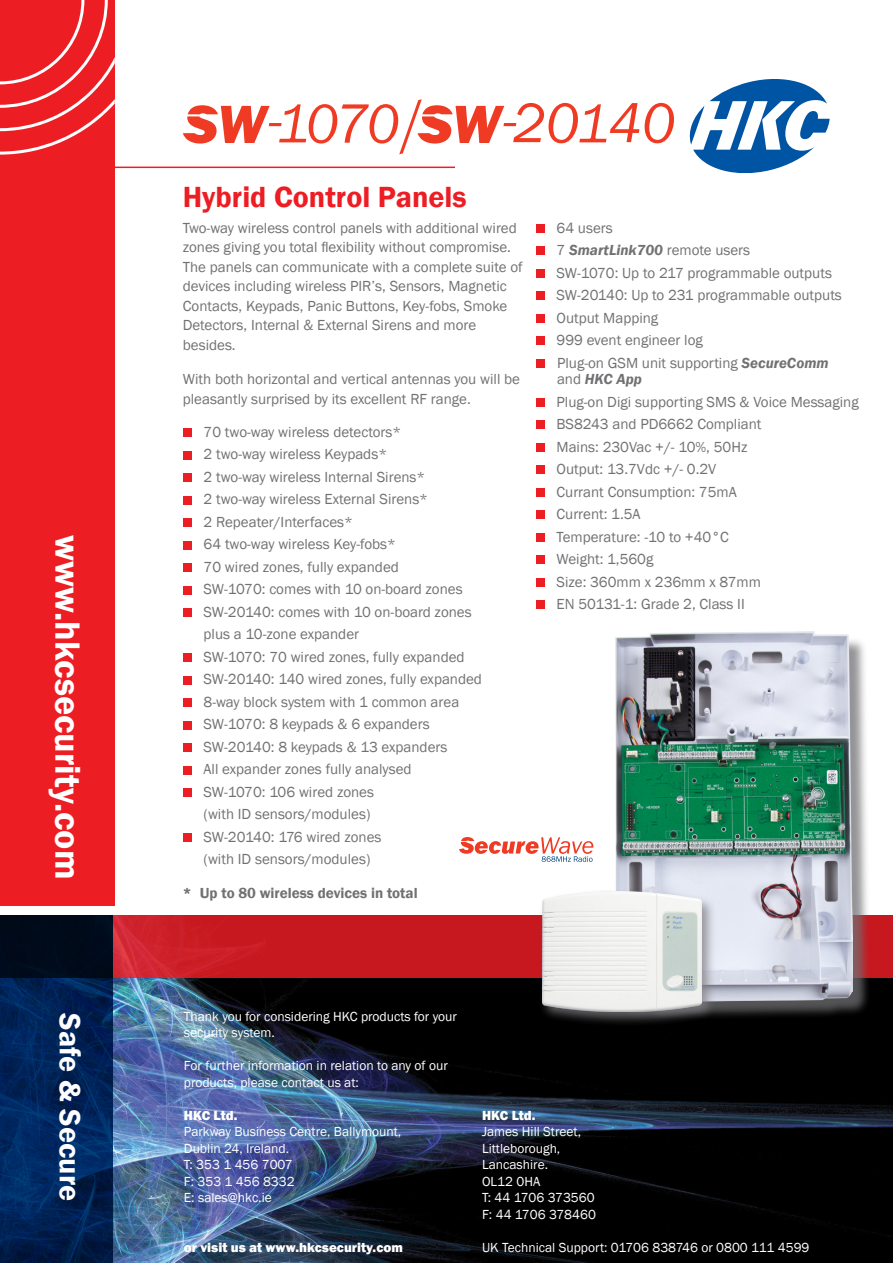
<style>
.page{position:relative;width:893px;height:1263px;background:#fff}
.page>*{position:absolute;margin:0;border:0;box-sizing:border-box;transform-origin:0 0}
.t1{font:600 36px "Franklin Gothic";color:#fff}
.t2{font:600 30.15px "Franklin Gothic";color:#fff}
.t3{font:600 30px "Franklin Gothic";color:#ed1d24}
.t4{font:15px/22.5px "Franklin Gothic";color:#717073}
.t5{font:600 15px "Franklin Gothic";color:#717073}
.t6{font:13.5px/16.5px "Franklin Gothic";color:#fff}
.t7{font:800 13.5px "Franklin Gothic";color:#fff}
.s1{font-weight:600;font-style:italic}
</style>
<div class="page">
<img style="left:113px;top:978px;width:780px;height:285px">
<svg style="left:113px;top:915px;width:780px;height:63px;background:#c81a21"></svg>
<svg style="left:0;top:915px;width:113px;height:348px;background:#001f4d"></svg>
<div style="left:0;top:0;width:115px;height:906px;background:#ed1d24"></div>
<svg style="left:0;top:0;width:115px;height:155px"></svg>
<svg style="left:689px;top:79px;width:141px;height:95px"></svg>
<hr style="left:105px;top:167px;width:350px;height:1px;background:#ed1d24">
<svg style="left:459px;top:837px;width:134px;height:25px"></svg>
<div style="left:536px;top:224px;width:8px;height:9px;background:#ed1d24"></div>
<div style="left:536px;top:247px;width:8px;height:8px;background:#ed1d24"></div>
<div style="left:536px;top:269px;width:8px;height:9px;background:#ed1d24"></div>
<div style="left:536px;top:292px;width:8px;height:8px;background:#ed1d24"></div>
<div style="left:536px;top:314px;width:8px;height:9px;background:#ed1d24"></div>
<div style="left:536px;top:337px;width:8px;height:8px;background:#ed1d24"></div>
<div style="left:536px;top:359px;width:8px;height:9px;background:#ed1d24"></div>
<div style="left:536px;top:398px;width:8px;height:9px;background:#ed1d24"></div>
<div style="left:536px;top:421px;width:8px;height:8px;background:#ed1d24"></div>
<div style="left:536px;top:443px;width:8px;height:9px;background:#ed1d24"></div>
<div style="left:536px;top:466px;width:8px;height:8px;background:#ed1d24"></div>
<div style="left:536px;top:488px;width:8px;height:9px;background:#ed1d24"></div>
<div style="left:536px;top:511px;width:8px;height:8px;background:#ed1d24"></div>
<div style="left:536px;top:533px;width:8px;height:9px;background:#ed1d24"></div>
<div style="left:536px;top:556px;width:8px;height:8px;background:#ed1d24"></div>
<div style="left:536px;top:578px;width:8px;height:9px;background:#ed1d24"></div>
<div style="left:536px;top:601px;width:8px;height:8px;background:#ed1d24"></div>
<svg style="left:645px;top:103px;width:29px;height:40px"></svg>
<svg style="left:183px;top:99px;width:456px;height:55px"></svg>
<div style="left:183px;top:428px;width:8px;height:9px;background:#ed1d24"></div>
<div style="left:183px;top:451px;width:8px;height:8px;background:#ed1d24"></div>
<div style="left:183px;top:473px;width:8px;height:9px;background:#ed1d24"></div>
<div style="left:183px;top:496px;width:8px;height:8px;background:#ed1d24"></div>
<div style="left:183px;top:518px;width:8px;height:9px;background:#ed1d24"></div>
<div style="left:183px;top:541px;width:8px;height:8px;background:#ed1d24"></div>
<div style="left:183px;top:563px;width:8px;height:9px;background:#ed1d24"></div>
<div style="left:183px;top:586px;width:8px;height:8px;background:#ed1d24"></div>
<div style="left:183px;top:608px;width:8px;height:9px;background:#ed1d24"></div>
<div style="left:183px;top:653px;width:8px;height:9px;background:#ed1d24"></div>
<div style="left:183px;top:676px;width:8px;height:8px;background:#ed1d24"></div>
<div style="left:183px;top:698px;width:8px;height:9px;background:#ed1d24"></div>
<div style="left:183px;top:721px;width:8px;height:8px;background:#ed1d24"></div>
<div style="left:183px;top:743px;width:8px;height:9px;background:#ed1d24"></div>
<div style="left:183px;top:766px;width:8px;height:8px;background:#ed1d24"></div>
<div style="left:183px;top:788px;width:8px;height:9px;background:#ed1d24"></div>
<div style="left:183px;top:833px;width:8px;height:9px;background:#ed1d24"></div>
<div style="left:619px;top:634px;width:252px;height:386px;background:#717073;opacity:.75"></div>
<img style="left:616px;top:631px;width:237px;height:371px">
<div style="left:539px;top:889px;width:178px;height:137px;background:#807f83;opacity:.75"></div>
<img style="left:542px;top:892px;width:160px;height:119px">
<h1 class="t1" style="left:90px;top:535px;width:346px;rotate:90deg">www.hkcsecurity.com</h1>
<h2 class="t2" style="left:88px;top:1013px;width:189px;rotate:90deg">Safe &amp; Secure</h2>
<h3 class="t3" style="left:183px;top:178px;width:285px">Hybrid Control Panels</h3>
<p class="t4" style="left:183px;top:218px;width:341px;line-height:19.5px">Two-way wireless control panels with additional wired zones giving you total flexibility without compromise.<br>The panels can communicate with a complete suite of devices including wireless PIR’s, Sensors, Magnetic Contacts, Keypads, Panic Buttons, Key-fobs, Smoke Detectors, Internal &amp; External Sirens and more besides.</p>
<p class="t4" style="left:183px;top:370px;width:339px;line-height:19.5px">With both horizontal and vertical antennas you will be pleasantly surprised by its excellent RF range.</p>
<p class="t4" style="left:204px;top:421px;width:280px">70 two-way wireless detectors*<br>2 two-way wireless Keypads*<br>2 two-way wireless Internal Sirens*<br>2 two-way wireless External Sirens*<br>2 Repeater/Interfaces*<br>64 two-way wireless Key-fobs*<br>70 wired zones, fully expanded<br>SW-1070: comes with 10 on-board zones<br>SW-20140: comes with 10 on-board zones plus a 10-zone expander<br>SW-1070: 70 wired zones, fully expanded<br>SW-20140: 140 wired zones, fully expanded<br>8-way block system with 1 common area<br>SW-1070: 8 keypads &amp; 6 expanders<br>SW-20140: 8 keypads &amp; 13 expanders<br>All expander zones fully analysed<br>SW-1070: 106 wired zones<br>(with ID sensors/modules)<br>SW-20140: 176 wired zones<br>(with ID sensors/modules)</p>
<p class="t5" style="left:183px;top:884px;width:236px">* Up to 80 wireless devices in total</p>
<p class="t4" style="left:557px;top:217px;width:287px">64 users<br>7 <span class="s1">SmartLink700</span> remote users<br>SW-1070: Up to 217 programmable outputs<br>SW-20140: Up to 231 programmable outputs<br>Output Mapping<br>999 event engineer log<br>Plug-on GSM unit supporting <span class="s1">SecureComm</span></p>
<p class="t4" style="left:557px;top:368px;width:304px">and <span class="s1">HKC App<br></span>Plug-on Digi supporting SMS &amp; Voice Messaging<br>BS8243 and PD6662 Compliant<br>Mains: 230Vac +/- 10%, 50Hz<br>Output: 13.7Vdc +/- 0.2V<br>Currant Consumption: 75mA<br>Current: 1.5A<br>Temperature: -10 to +40°C<br>Weight: 1,560g<br>Size: 360mm x 236mm x 87mm<br>EN 50131-1: Grade 2, Class II</p>
<p class="t6" style="left:184px;top:1008px;width:275px">Thank you for considering HKC products for your security system.</p>
<p class="t6" style="left:184px;top:1058px;width:265px">For further information in relation to any of our products, please contact us at:</p>
<p class="t7" style="left:184px;top:1107px;width:55px">HKC Ltd.</p>
<p class="t6" style="left:184px;top:1124px;width:219px">Parkway Business Centre, Ballymount,<br>Dublin 24, Ireland.<br>T: 353 1 456 7007<br>F: 353 1 456 8332<br>E: sales@hkc.ie</p>
<p class="t7" style="left:184px;top:1238px;width:221px">or visit us at www.hkcsecurity.com</p>
<p class="t7" style="left:482px;top:1106px;width:55px">HKC Ltd.</p>
<p class="t6" style="left:482px;top:1124px;width:115px">James Hill Street,<br>Littleborough,<br>Lancashire.<br>OL12 0HA<br>T: 44 1706 373560<br>F: 44 1706 378460</p>
<p class="t6" style="left:482px;top:1239px;width:329px">UK Technical Support: 01706 838746 or 0800 111 4599</p>
</div>
